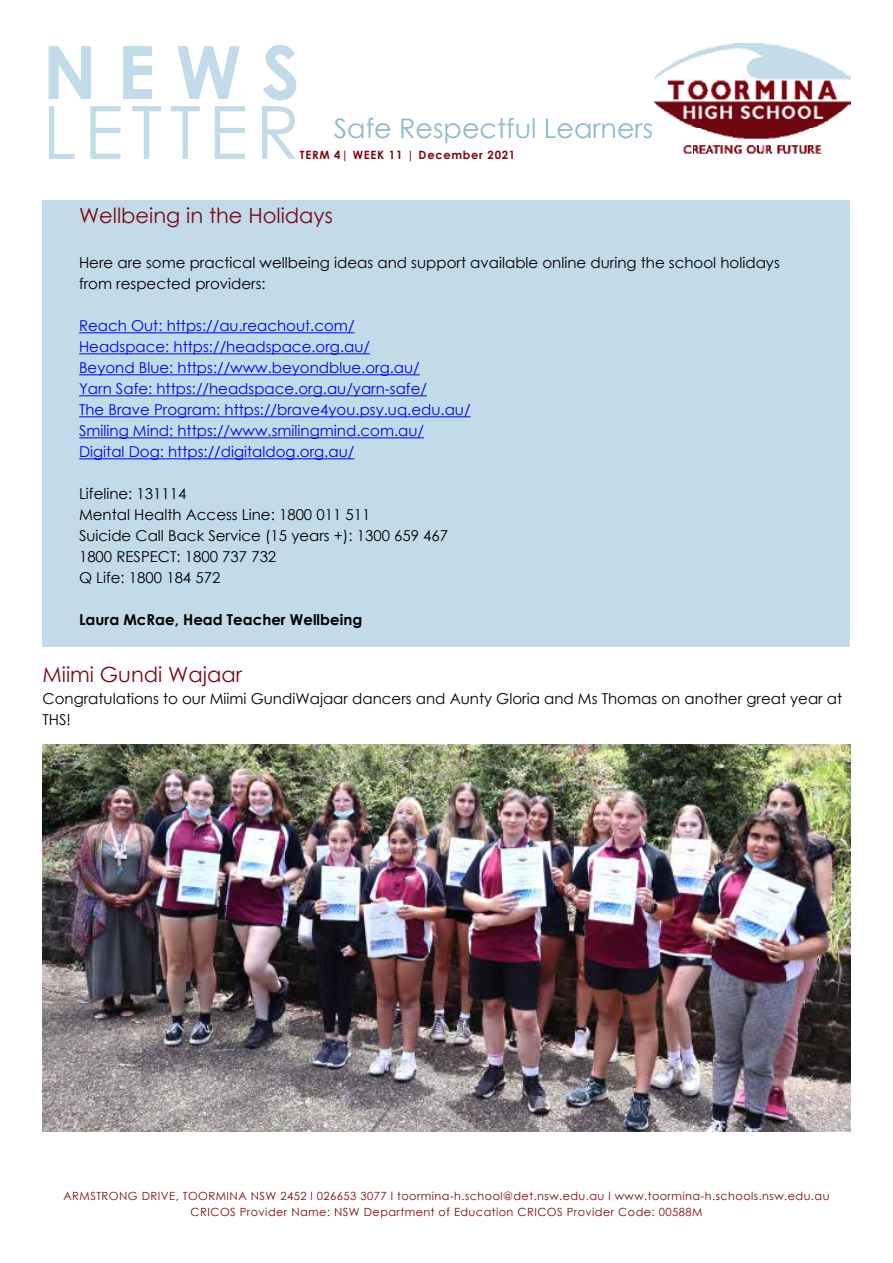
<style>
.page{position:relative;width:893px;height:1263px;background:#fff}
.page>*{position:absolute;margin:0;border:0;box-sizing:border-box;transform-origin:0 0}
.t1{font:73.5px "Century Gothic";letter-spacing:.1em;color:#c2dbe8}
.t2{font:700 73.5px "Century Gothic";color:#c2dbe8}
.t3{font:27px "Century Gothic";color:#8db9cf}
.t4{font:21px "Century Gothic";color:#7e0713}
.t5{font:15px/21px "Century Gothic";color:#000}
.t6{font:15px/21px "Century Gothic";color:#00f}
.t7{font:700 15px "Century Gothic";color:#000}
.t8{font:700 11.4px "Century Gothic";letter-spacing:.065em;color:#7e0713}
.t9{font:11.25px/16.5px "Century Gothic";letter-spacing:.04em;color:#7e0713;text-align:center}
</style>
<div class="page">
<div style="left:43px;top:200px;width:807px;height:446px;background:#c2dbe8"></div>
<img style="left:654px;top:44px;width:196px;height:110px">
<hr style="left:79px;top:332px;width:276px;height:1px;background:#00f">
<hr style="left:79px;top:353px;width:291px;height:1px;background:#00f">
<hr style="left:79px;top:374px;width:341px;height:1px;background:#00f">
<hr style="left:79px;top:395px;width:348px;height:1px;background:#00f">
<hr style="left:79px;top:416px;width:392px;height:1px;background:#00f">
<hr style="left:79px;top:437px;width:345px;height:1px;background:#00f">
<hr style="left:79px;top:458px;width:275px;height:1px;background:#00f">
<img style="left:43px;top:744px;width:807px;height:387px">
<h1 class="t2" style="left:43px;top:16px;width:259px">NEWS</h1>
<h1 class="t1" style="left:43px;top:81px;width:259px">LETTER</h1>
<h2 class="t3" style="left:334px;top:110px;width:321px">Safe Respectful Learners</h2>
<p class="t8" style="left:300px;top:146px;width:217px">TERM 4| WEEK 11 | December 2021</p>
<h3 class="t4" style="left:79px;top:201px;width:255px">Wellbeing in the Holidays</h3>
<p class="t5" style="left:79px;top:252px;width:702px">Here are some practical wellbeing ideas and support available online during the school holidays from respected providers:</p>
<p class="t6" style="left:79px;top:315px;width:393px">Reach Out: https://au.reachout.com/<br>Headspace: https://headspace.org.au/<br>Beyond Blue: https://www.beyondblue.org.au/<br>Yarn Safe: https://headspace.org.au/yarn-safe/<br>The Brave Program: https://brave4you.psy.uq.edu.au/ Smiling Mind: https://www.smilingmind.com.au/ Digital Dog: https://digitaldog.org.au/</p>
<p class="t5" style="left:79px;top:483px;width:371px">Lifeline: 131114<br>Mental Health Access Line: 1800 011 511<br>Suicide Call Back Service (15 years +): 1300 659 467<br>1800 RESPECT: 1800 737 732<br>Q Life: 1800 184 572</p>
<p class="t7" style="left:79px;top:609px;width:285px">Laura McRae, Head Teacher Wellbeing</p>
<h3 class="t4" style="left:43px;top:660px;width:201px">Miimi Gundi Wajaar</h3>
<p class="t5" style="left:43px;top:688px;width:801px">Congratulations to our Miimi GundiWajaar dancers and Aunty Gloria and Ms Thomas on another great year at<br>THS!</p>
<p class="t9" style="left:63px;top:1187px;width:767px">ARMSTRONG DRIVE, TOORMINA NSW 2452 l 026653 3077 l toormina-h.school@det.nsw.edu.au l www.toormina-h.schools.nsw.edu.au<br>CRICOS Provider Name: NSW Department of Education CRICOS Provider Code: 00588M</p>
</div>
